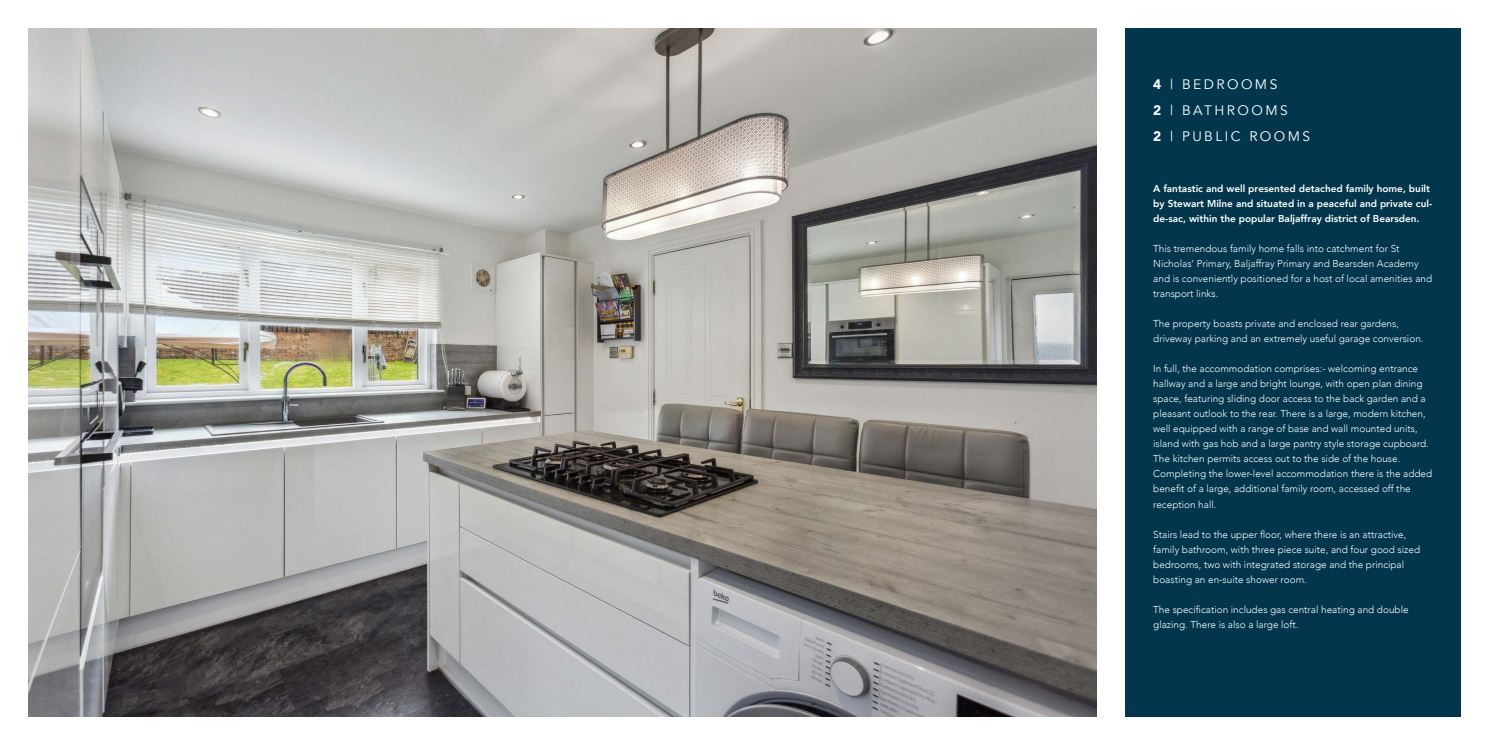
<style>
.page{position:relative;width:1489px;height:745px;background:#fff}
.page>*{position:absolute;margin:0;border:0;box-sizing:border-box;transform-origin:0 0}
.t1{font:13.75px/26.2px "Avenir";letter-spacing:.18em;color:#fff}
.t2{font:300 10px/15px "Avenir";color:#fff}
.t3{font:800 10px/15px "Avenir";color:#fff}
.s1{font-weight:900}
</style>
<div class="page">
<div style="left:28px;top:28px;width:1432px;height:688px;background:#01364d"></div>
<div style="left:1096px;top:0;width:28px;height:744px;background:#fff"></div>
<img style="left:28px;top:28px;width:1068px;height:688px">
<h1 class="t1" style="left:1153px;top:71px;width:158px"><span class="s1">4</span> | BEDROOMS<br><span class="s1">2</span> | BATHROOMS<br><span class="s1">2</span> | PUBLIC ROOMS</h1>
<p class="t3" style="left:1153px;top:181px;width:280px">A fantastic and well presented detached family home, built by Stewart Milne and situated in a peaceful and private cul&shy;de-sac, within the popular Baljaffray district of Bearsden.</p>
<p class="t2" style="left:1153px;top:241px;width:280px">This tremendous family home falls into catchment for St Nicholas’ Primary, Baljaffray Primary and Bearsden Academy and is conveniently positioned for a host of local amenities and transport links.</p>
<p class="t2" style="left:1153px;top:316px;width:272px">The property boasts private and enclosed rear gardens, driveway parking and an extremely useful garage conversion.</p>
<p class="t2" style="left:1153px;top:361px;width:280px">In full, the accommodation comprises:- welcoming entrance hallway and a large and bright lounge, with open plan dining space, featuring sliding door access to the back garden and a pleasant outlook to the rear. There is a large, modern kitchen, well equipped with a range of base and wall mounted units, island with gas hob and a large pantry style storage cupboard.<br>The kitchen permits access out to the side of the house.<br>Completing the lower-level accommodation there is the added benefit of a large, additional family room, accessed off the reception hall.</p>
<p class="t2" style="left:1153px;top:526px;width:268px">Stairs lead to the upper floor, where there is an attractive, family bathroom, with three piece suite, and four good sized bedrooms, two with integrated storage and the principal boasting an en-suite shower room.</p>
<p class="t2" style="left:1153px;top:601px;width:257px">The specification includes gas central heating and double glazing. There is also a large loft.</p>
</div>
